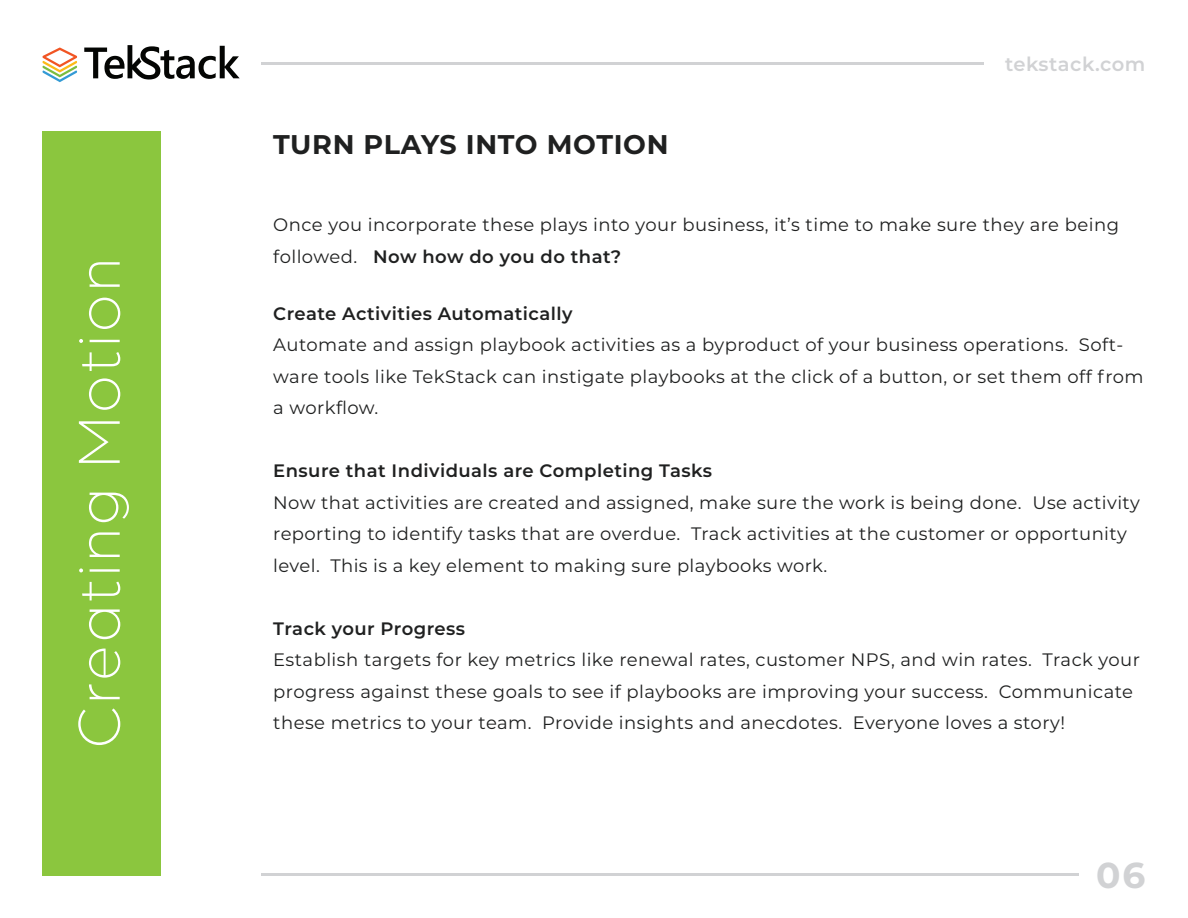
<style>
.page{position:relative;width:1188px;height:918px;background:#fff}
.page>*{position:absolute;margin:0;border:0;box-sizing:border-box;transform-origin:0 0}
.t1{font:300 63px "Arboria";letter-spacing:.05em;color:#fff}
.t2{font:700 36px "Montserrat";color:#d1d2d4}
.t3{font:700 27px "Montserrat";letter-spacing:.025em;color:#1f2020}
.t4{font:600 19.5px "Montserrat";letter-spacing:.025em;color:#d1d2d4}
.t5{font:18px/31.5px "Montserrat";letter-spacing:.025em;color:#1f2020}
.t6{font:600 18px "Montserrat";letter-spacing:.025em;color:#1f2020}
.s1{font-weight:600}
</style>
<div class="page">
<div style="left:43px;top:131px;width:118px;height:744px;background:#8bc63e"></div>
<hr style="left:261px;top:873px;width:204px;height:2px;background:#d1d2d4">
<hr style="left:465px;top:873px;width:205px;height:2px;background:#d1d2d4">
<hr style="left:670px;top:873px;width:204px;height:2px;background:#d1d2d4">
<hr style="left:874px;top:873px;width:204px;height:2px;background:#d1d2d4">
<hr style="left:261px;top:63px;width:181px;height:2px;background:#d1d2d4">
<hr style="left:442px;top:63px;width:180px;height:2px;background:#d1d2d4">
<hr style="left:622px;top:63px;width:181px;height:2px;background:#d1d2d4">
<hr style="left:803px;top:63px;width:181px;height:2px;background:#d1d2d4">
<svg style="left:84px;top:45px;width:156px;height:35px"></svg>
<svg style="left:43px;top:48px;width:34px;height:34px"></svg>
<h1 class="t1" style="left:59px;top:748px;width:492px;rotate:-90deg">Creating Motion</h1>
<h3 class="t3" style="left:273px;top:125px;width:397px">TURN PLAYS INTO MOTION</h3>
<p class="t4" style="left:1005px;top:50px;width:142px">tekstack.com</p>
<p class="t5" style="left:273px;top:209px;width:847px">Once you incorporate these plays into your business, it’s time to make sure they are being followed. <span class="s1">Now how do you do that?</span></p>
<p class="t6" style="left:273px;top:301px;width:301px">Create Activities Automatically</p>
<p class="t5" style="left:273px;top:329px;width:872px">Automate and assign playbook activities as a byproduct of your business operations. Soft&shy;ware tools like TekStack can instigate playbooks at the click of a button, or set them off from a workflow.</p>
<p class="t6" style="left:273px;top:458px;width:440px">Ensure that Individuals are Completing Tasks</p>
<p class="t5" style="left:273px;top:486px;width:868px">Now that activities are created and assigned, make sure the work is being done. Use activity reporting to identify tasks that are overdue. Track activities at the customer or opportunity level. This is a key element to making sure playbooks work.</p>
<p class="t6" style="left:273px;top:616px;width:193px">Track your Progress</p>
<p class="t5" style="left:273px;top:644px;width:868px">Establish targets for key metrics like renewal rates, customer NPS, and win rates. Track your progress against these goals to see if playbooks are improving your success. Communicate these metrics to your team. Provide insights and anecdotes. Everyone loves a story!</p>
<h2 class="t2" style="left:1096px;top:849px;width:51px">06</h2>
</div>
